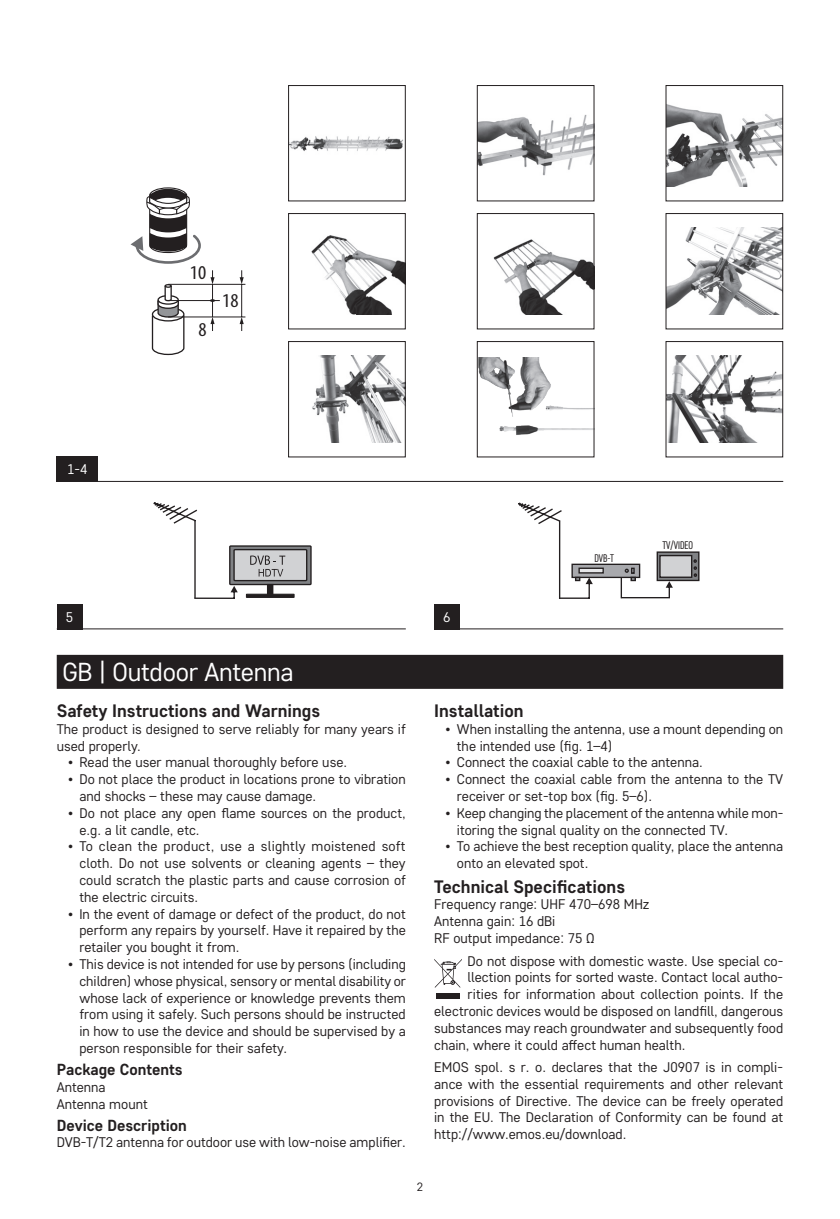
<style>
.page{position:relative;width:840px;height:1219px;background:#fff}
.page>*{position:absolute;margin:0;border:0;box-sizing:border-box;transform-origin:0 0}
.t1{font:26px "Core Sans D35";letter-spacing:-.01em;color:#fff}
.t2{font:condensed 19.6px "Myriad Pro";color:#231f20;scale:1.07 1}
.t3{font:700 18px "Core Sans D55";color:#231f20}
.t4{font:700 16px "Core Sans D55";color:#231f20}
.t5{font:14px/16.8px "Core Sans D35";color:#231f20}
.t6{font:14px "Core Sans D35";color:#fff}
.t7{font:12px "Core Sans D35";color:#231f20}
.t8{font:11px "Core Sans D37 Cn";color:#231f20}
</style>
<div class="page">
<div style="left:57px;top:655px;width:725px;height:34px;background:#231f20"></div>
<svg style="left:434px;top:959px;width:27px;height:29px"></svg>
<div style="left:436px;top:993px;width:23px;height:6px;background:#231f20"></div>
<hr style="left:57px;top:481px;width:725px;height:1px;background:#231f20">
<div style="left:57px;top:456px;width:41px;height:26px;background:#231f20"></div>
<hr style="left:434px;top:628px;width:348px;height:1px;background:#231f20">
<div style="left:434px;top:604px;width:25px;height:25px;background:#231f20"></div>
<svg style="left:153px;top:502px;width:84px;height:97px"></svg>
<div style="left:230px;top:546px;width:81px;height:38px;background:linear-gradient(to right,#7d7f82,#7d7f82)"></div>
<div style="left:229px;top:545px;width:82px;height:40px;border:1px solid #231f20"></div>
<div style="left:234px;top:550px;width:72px;height:31px;background:#d1d2d4"></div>
<div style="left:233px;top:549px;width:74px;height:32px;border:1px solid #231f20"></div>
<div style="left:267px;top:584px;width:6px;height:10px;background:#231f20"></div>
<div style="left:246px;top:594px;width:48px;height:4px;border:1px solid #231f20"></div>
<svg style="left:250px;top:555px;width:35px;height:21px"></svg>
<div style="left:657px;top:552px;width:41px;height:28px;background:linear-gradient(to right,#77797c,#7f8184)"></div>
<div style="left:656px;top:551px;width:43px;height:30px;border:1px solid #231f20"></div>
<div style="left:659px;top:556px;width:32px;height:21px;background:#d1d2d4"></div>
<div style="left:659px;top:555px;width:33px;height:23px;border:1px solid #231f20"></div>
<svg style="left:693px;top:559px;width:3px;height:18px"></svg>
<hr style="left:558px;top:521px;width:2px;height:78px;background:#231f20">
<div style="left:572px;top:564px;width:67px;height:13px;background:#a8a9ad"></div>
<div style="left:571px;top:564px;width:69px;height:14px;border:1px solid #231f20"></div>
<div style="left:579px;top:568px;width:24px;height:5px;background:#e6e7e9"></div>
<div style="left:578px;top:568px;width:25px;height:6px;border:1px solid #231f20"></div>
<svg style="left:560px;top:577px;width:32px;height:22px"></svg>
<svg style="left:620px;top:568px;width:52px;height:30px"></svg>
<svg style="left:518px;top:502px;width:44px;height:23px"></svg>
<svg style="left:130px;top:187px;width:71px;height:77px"></svg>
<svg style="left:151px;top:284px;width:34px;height:72px"></svg>
<hr style="left:241px;top:284px;width:1px;height:33px;background:#231f20">
<hr style="left:212px;top:284px;width:1px;height:33px;background:#231f20">
<hr style="left:168px;top:300px;width:52px;height:1px;background:#231f20">
<hr style="left:168px;top:317px;width:77px;height:1px;background:#231f20">
<hr style="left:168px;top:284px;width:77px;height:1px;background:#231f20">
<svg style="left:239px;top:270px;width:4px;height:14px"></svg>
<svg style="left:210px;top:270px;width:4px;height:14px"></svg>
<svg style="left:239px;top:317px;width:4px;height:14px"></svg>
<svg style="left:210px;top:317px;width:4px;height:14px"></svg>
<img style="left:290px;top:136px;width:113px;height:15px">
<div style="left:288px;top:85px;width:117px;height:116px;border:1px solid #231f20"></div>
<img style="left:311px;top:235px;width:92px;height:80px">
<div style="left:288px;top:213px;width:117px;height:116px;border:1px solid #231f20"></div>
<img style="left:312px;top:356px;width:91px;height:87px">
<div style="left:288px;top:341px;width:117px;height:116px;border:1px solid #231f20"></div>
<img style="left:478px;top:114px;width:114px;height:62px">
<div style="left:476px;top:85px;width:118px;height:116px;border:1px solid #231f20"></div>
<img style="left:493px;top:239px;width:99px;height:76px">
<div style="left:476px;top:213px;width:118px;height:116px;border:1px solid #231f20"></div>
<img style="left:478px;top:357px;width:114px;height:78px">
<div style="left:476px;top:341px;width:118px;height:116px;border:1px solid #231f20"></div>
<img style="left:667px;top:104px;width:113px;height:83px">
<div style="left:665px;top:85px;width:117px;height:116px;border:1px solid #231f20"></div>
<img style="left:667px;top:228px;width:113px;height:87px">
<img style="left:667px;top:356px;width:113px;height:87px">
<hr style="left:57px;top:628px;width:348px;height:1px;background:#231f20">
<div style="left:57px;top:604px;width:25px;height:25px;background:#231f20"></div>
<h2 class="t2" style="left:190px;top:260px;width:17px">10</h2>
<h2 class="t2" style="left:198px;top:317px;width:9px">8</h2>
<h2 class="t2" style="left:222px;top:288px;width:17px">18</h2>
<p class="t6" style="left:67px;top:460px;width:22px">1-4</p>
<p class="t8" style="left:594px;top:551px;width:21px">DVB-T</p>
<p class="t8" style="left:662px;top:538px;width:32px">TV/VIDEO</p>
<p class="t6" style="left:66px;top:608px;width:9px">5</p>
<p class="t6" style="left:443px;top:608px;width:9px">6</p>
<h1 class="t1" style="left:62px;top:655px;width:233px">GB | Outdoor Antenna</h1>
<p class="t3" style="left:57px;top:699px;width:265px">Safety Instructions and Warnings</p>
<p class="t5" style="left:57px;top:720px;width:350px">The product is designed to serve reliably for many years if used properly.</p>
<p class="t5" style="left:68px;top:754px;width:280px">• Read the user manual thoroughly before use.</p>
<p class="t5" style="left:79px;top:770px;width:327px;text-indent:-11px">• Do not place the product in locations prone to vibration and shocks – these may cause damage.</p>
<p class="t5" style="left:79px;top:804px;width:328px;text-indent:-11px">• Do not place any open flame sources on the product, e.g. a lit candle, etc.</p>
<p class="t5" style="left:79px;top:838px;width:327px;text-align:justify;text-indent:-11px">• To clean the product, use a slightly moistened soft cloth. Do not use solvents or cleaning agents – they could scratch the plastic parts and cause corrosion of the electric circuits.</p>
<p class="t5" style="left:79px;top:905px;width:328px;text-align:justify;text-indent:-11px">• In the event of damage or defect of the product, do not perform any repairs by yourself. Have it repaired by the retailer you bought it from.</p>
<p class="t5" style="left:79px;top:955px;width:328px;text-align:justify;text-indent:-11px">• This device is not intended for use by persons (including children) whose physical, sensory or mental disability or whose lack of experience or knowledge prevents them from using it safely. Such persons should be instructed in how to use the device and should be supervised by a person responsible for their safety.</p>
<p class="t4" style="left:57px;top:1059px;width:127px">Package Contents</p>
<p class="t5" style="left:57px;top:1078px;width:92px">Antenna<br>Antenna mount</p>
<p class="t4" style="left:57px;top:1115px;width:132px">Device Description</p>
<p class="t5" style="left:57px;top:1134px;width:350px">DVB-T/T2 antenna for outdoor use with low-noise amplifier.</p>
<p class="t3" style="left:434px;top:699px;width:91px">Installation</p>
<p class="t5" style="left:456px;top:720px;width:328px;text-indent:-11px">• When installing the antenna, use a mount depending on the intended use (fig. 1–4)</p>
<p class="t5" style="left:445px;top:754px;width:258px">• Connect the coaxial cable to the antenna.</p>
<p class="t5" style="left:456px;top:770px;width:327px;text-indent:-11px">• Connect the coaxial cable from the antenna to the TV receiver or set-top box (fig. 5–6).</p>
<p class="t5" style="left:456px;top:804px;width:328px;text-indent:-11px">• Keep changing the placement of the antenna while mon&shy;itoring the signal quality on the connected TV.</p>
<p class="t5" style="left:456px;top:838px;width:327px;text-indent:-11px">• To achieve the best reception quality, place the antenna onto an elevated spot.</p>
<p class="t3" style="left:434px;top:875px;width:192px">Technical Specifications</p>
<p class="t5" style="left:434px;top:896px;width:217px">Frequency range: UHF 470–698 MHz<br>Antenna gain: 16 dBi<br>RF output impedance: 75 Ω</p>
<p class="t5" style="left:467px;top:952px;width:317px">Do not dispose with domestic waste. Use special co-</p>
<p class="t5" style="left:467px;top:968px;width:317px">llection points for sorted waste. Contact local autho-</p>
<p class="t5" style="left:467px;top:985px;width:317px">rities for information about collection points. If the</p>
<p class="t5" style="left:434px;top:1002px;width:350px">electronic devices would be disposed on landfill, dangerous</p>
<p class="t5" style="left:434px;top:1019px;width:350px">substances may reach groundwater and subsequently food</p>
<p class="t5" style="left:434px;top:1036px;width:252px">chain, where it could affect human health.</p>
<p class="t5" style="left:434px;top:1058px;width:350px;text-align:justify">EMOS spol. s r. o. declares that the J0907 is in compli&shy;ance with the essential requirements and other relevant provisions of Directive. The device can be freely operated in the EU. The Declaration of Conformity can be found at http://www.emos.eu/download.</p>
<p class="t7" style="left:416px;top:1179px;width:8px">2</p>
</div>
